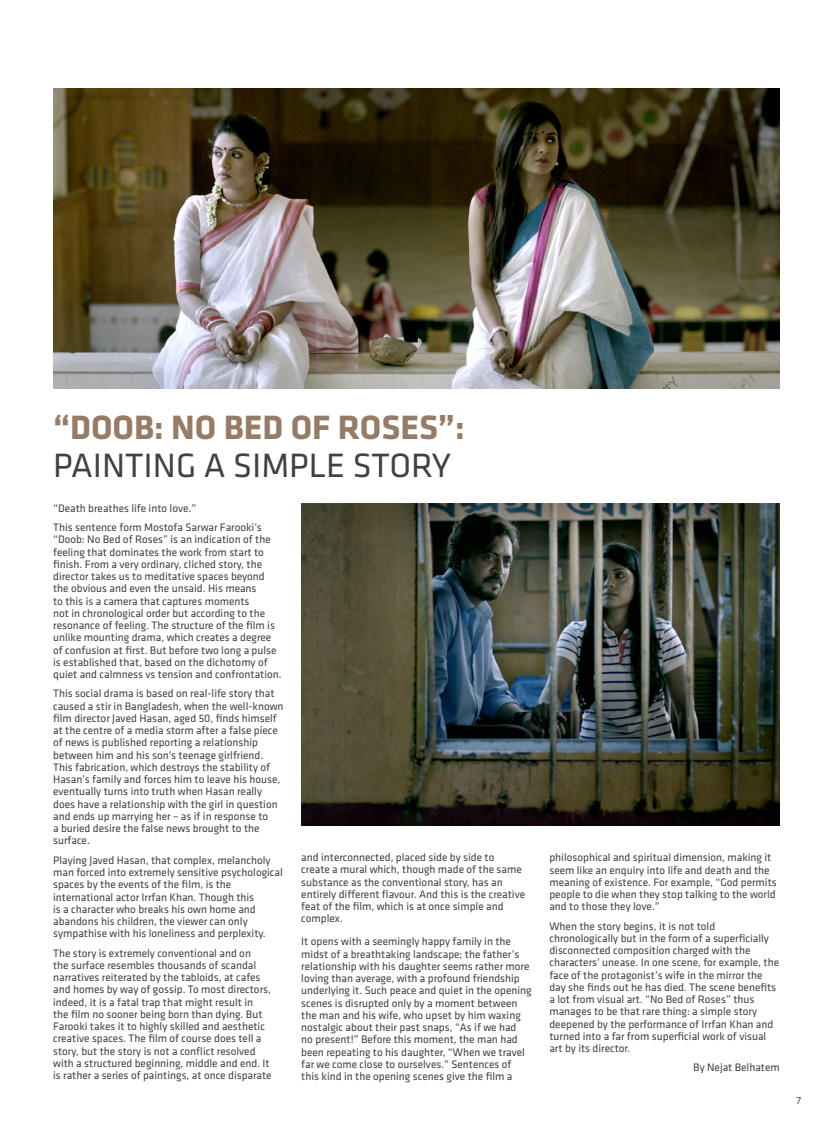
<style>
.page{position:relative;width:833px;height:1134px;background:#fff}
.page>*{position:absolute;margin:0;border:0;box-sizing:border-box;transform-origin:0 0}
.t1{font:700 35px "Klavika";color:#967c66}
.t2{font:35px "Klavika";color:#414042}
.t3{font:11.25px/12.2px "Klavika";color:#414042}
.t4{font:10.5px "Klavika";color:#414042}
</style>
<div class="page">
<img style="left:53px;top:89px;width:727px;height:299px">
<img style="left:301px;top:503px;width:479px;height:323px">
<h1 class="t1" style="left:53px;top:409px;width:413px">“DOOB: NO BED OF ROSES”:</h1>
<h1 class="t2" style="left:53px;top:446px;width:399px">PAINTING A SIMPLE STORY</h1>
<p class="t3" style="left:53px;top:498px;width:210px;line-height:19.4px">“Death breathes life into love.”<br>This sentence form Mostofa Sarwar Farooki’s</p>
<p class="t3" style="left:53px;top:534px;width:230px">“Doob: No Bed of Roses” is an indication of the feeling that dominates the work from start to finish. From a very ordinary, cliched story, the director takes us to meditative spaces beyond the obvious and even the unsaid. His means<br>to this is a camera that captures moments<br>not in chronological order but according to the resonance of feeling. The structure of the film is unlike mounting drama, which creates a degree of confusion at first. But before two long a pulse is established that, based on the dichotomy of quiet and calmness vs tension and confrontation.</p>
<p class="t3" style="left:53px;top:688px;width:232px">This social drama is based on real-life story that caused a stir in Bangladesh, when the well-known film director Javed Hasan, aged 50, finds himself at the centre of a media storm after a false piece of news is published reporting a relationship between him and his son’s teenage girlfriend.<br>This fabrication, which destroys the stability of Hasan’s family and forces him to leave his house, eventually turns into truth when Hasan really does have a relationship with the girl in question and ends up marrying her – as if in response to<br>a buried desire the false news brought to the surface.</p>
<p class="t3" style="left:53px;top:854px;width:231px">Playing Javed Hasan, that complex, melancholy man forced into extremely sensitive psychological spaces by the events of the film, is the international actor Irrfan Khan. Though this<br>is a character who breaks his own home and abandons his children, the viewer can only sympathise with his loneliness and perplexity.</p>
<p class="t3" style="left:53px;top:947px;width:220px">The story is extremely conventional and on<br>the surface resembles thousands of scandal narratives reiterated by the tabloids, at cafes and homes by way of gossip. To most directors, indeed, it is a fatal trap that might result in<br>the film no sooner being born than dying. But Farooki takes it to highly skilled and aesthetic creative spaces. The film of course does tell a story, but the story is not a conflict resolved with a structured beginning, middle and end. It is rather a series of paintings, at once disparate</p>
<p class="t3" style="left:301px;top:851px;width:225px">and interconnected, placed side by side to create a mural which, though made of the same substance as the conventional story, has an entirely different flavour. And this is the creative feat of the film, which is at once simple and complex.</p>
<p class="t3" style="left:301px;top:936px;width:232px">It opens with a seemingly happy family in the midst of a breathtaking landscape; the father’s relationship with his daughter seems rather more loving than average, with a profound friendship underlying it. Such peace and quiet in the opening scenes is disrupted only by a moment between the man and his wife, who upset by him waxing nostalgic about their past snaps, “As if we had<br>no present!” Before this moment, the man had been repeating to his daughter, “When we travel far we come close to ourselves.” Sentences of this kind in the opening scenes give the film a</p>
<p class="t3" style="left:549px;top:851px;width:229px">philosophical and spiritual dimension, making it seem like an enquiry into life and death and the meaning of existence. For example, “God permits people to die when they stop talking to the world and to those they love.”</p>
<p class="t3" style="left:549px;top:920px;width:231px">When the story begins, it is not told chronologically but in the form of a superficially disconnected composition charged with the characters’ unease. In one scene, for example, the face of the protagonist’s wife in the mirror the day she finds out he has died. The scene benefits a lot from visual art. “No Bed of Roses” thus manages to be that rare thing: a simple story deepened by the performance of Irrfan Khan and turned into a far from superficial work of visual art by its director.</p>
<p class="t3" style="left:693px;top:1062px;width:88px">By Nejat Belhatem</p>
<p class="t4" style="left:796px;top:1095px;width:6px">7</p>
</div>
